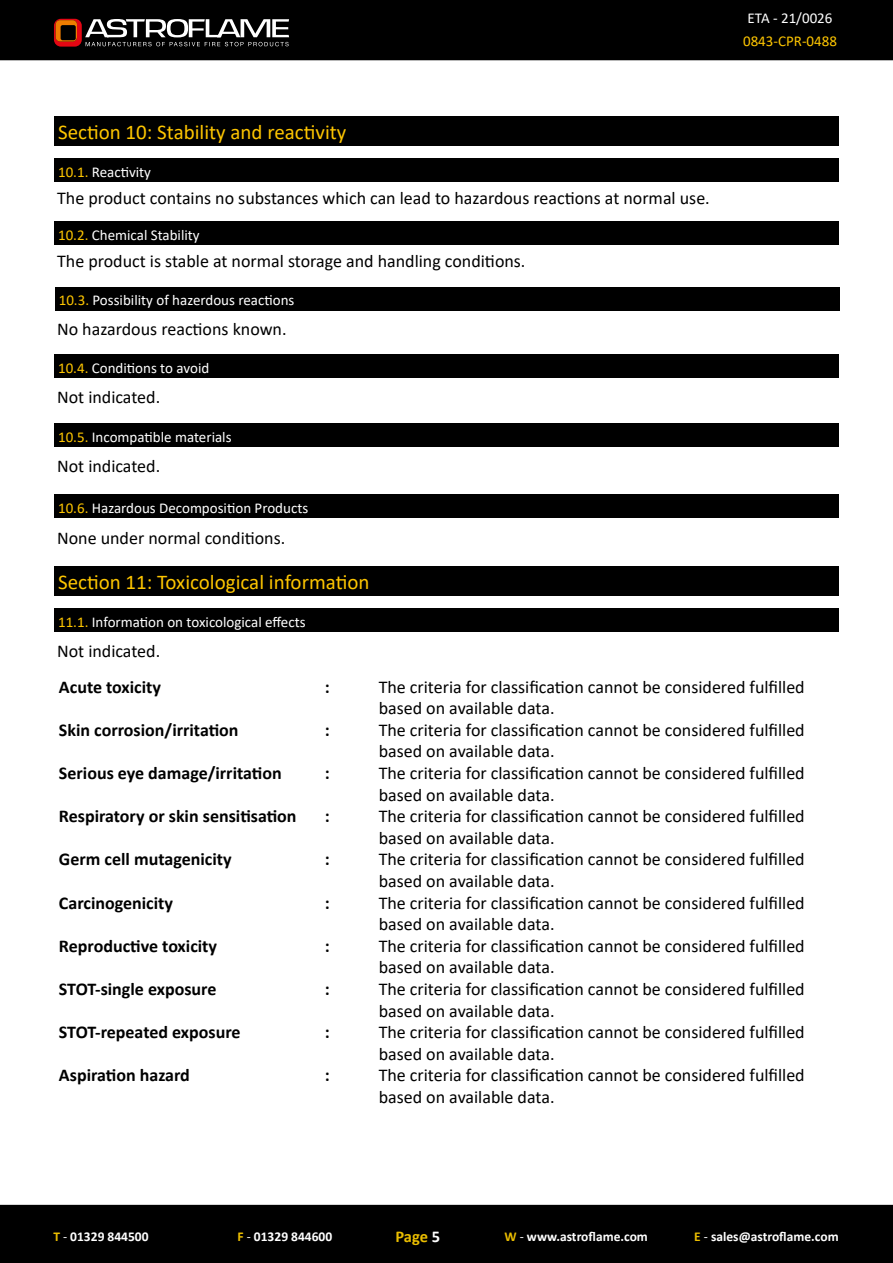
<style>
.page{position:relative;width:893px;height:1263px;background:#fff}
.page>*{position:absolute;margin:0;border:0;box-sizing:border-box;transform-origin:0 0}
.t1{font:21px "Calibri";color:#fdc500}
.t2{font:18px/21.6px "Calibri";color:#000}
.t3{font:700 18px "Calibri";color:#000}
.t4{font:700 16.5px "Calibri";color:#ebbe00}
.t5{font:15px "Calibri";color:#fff}
.t6{font:15px "Calibri";color:#fdc500}
.t7{font:700 13.5px "Calibri";color:#fff}
.s1{color:#fdc500}
.s2{color:#ebbe00}
.s3{font-weight:400}
.s4{color:#fff}
</style>
<div class="page">
<div style="left:0;top:0;width:893px;height:60px;background:#000"></div>
<div style="left:0;top:1205px;width:893px;height:58px;background:#000"></div>
<svg style="left:54px;top:19px;width:235px;height:28px"></svg>
<div style="left:54px;top:116px;width:785px;height:30px;background:#000"></div>
<div style="left:54px;top:158px;width:785px;height:24px;background:#000"></div>
<div style="left:54px;top:221px;width:785px;height:24px;background:#000"></div>
<div style="left:55px;top:287px;width:785px;height:23px;background:#000"></div>
<div style="left:54px;top:354px;width:785px;height:24px;background:#000"></div>
<div style="left:54px;top:424px;width:785px;height:23px;background:#000"></div>
<div style="left:54px;top:494px;width:785px;height:24px;background:#000"></div>
<div style="left:54px;top:566px;width:785px;height:30px;background:#000"></div>
<div style="left:54px;top:608px;width:785px;height:23px;background:#000"></div>
<p class="t1" style="left:58px;top:117px;width:290px">Section 10: Stability and reactivity</p>
<p class="t5" style="left:58px;top:161px;width:95px"><span class="s1">10.1.</span> Reactivity</p>
<p class="t2" style="left:57px;top:186px;width:654px">The product contains no substances which can lead to hazardous reactions at normal use.</p>
<p class="t5" style="left:58px;top:225px;width:143px"><span class="s1">10.2.</span> Chemical Stability</p>
<p class="t2" style="left:57px;top:250px;width:470px">The product is stable at normal storage and handling conditions.</p>
<p class="t5" style="left:59px;top:290px;width:237px"><span class="s1">10.3.</span> Possibility of hazerdous reactions</p>
<p class="t2" style="left:57px;top:318px;width:231px">No hazardous reactions known.</p>
<p class="t5" style="left:58px;top:357px;width:153px"><span class="s1">10.4.</span> Conditions to avoid</p>
<p class="t2" style="left:57px;top:386px;width:105px">Not indicated.</p>
<p class="t5" style="left:58px;top:427px;width:175px"><span class="s1">10.5.</span> Incompatible materials</p>
<p class="t2" style="left:57px;top:455px;width:105px">Not indicated.</p>
<p class="t5" style="left:58px;top:497px;width:252px"><span class="s1">10.6.</span> Hazardous Decomposition Products</p>
<p class="t2" style="left:57px;top:527px;width:230px">None under normal conditions.</p>
<p class="t1" style="left:58px;top:567px;width:313px">Section 11: Toxicological information</p>
<p class="t5" style="left:58px;top:611px;width:249px"><span class="s1">11.1.</span> Information on toxicological effects</p>
<p class="t5" style="left:748px;top:7px;width:86px">ETA - 21/0026</p>
<p class="t6" style="left:743px;top:30px;width:95px">0843-CPR-0488</p>
<p class="t2" style="left:57px;top:640px;width:105px">Not indicated.</p>
<p class="t3" style="left:59px;top:674px;width:104px">Acute toxicity</p>
<p class="t3" style="left:325px;top:674px;width:6px">:</p>
<p class="t2" style="left:379px;top:675px;width:428px">The criteria for classification cannot be considered fulfilled based on available data.</p>
<p class="t3" style="left:59px;top:717px;width:181px">Skin corrosion/irritation</p>
<p class="t3" style="left:325px;top:717px;width:6px">:</p>
<p class="t2" style="left:379px;top:718px;width:428px">The criteria for classification cannot be considered fulfilled based on available data.</p>
<p class="t3" style="left:59px;top:760px;width:224px">Serious eye damage/irritation</p>
<p class="t3" style="left:325px;top:760px;width:6px">:</p>
<p class="t2" style="left:379px;top:762px;width:428px">The criteria for classification cannot be considered fulfilled based on available data.</p>
<p class="t3" style="left:59px;top:803px;width:239px">Respiratory or skin sensitisation</p>
<p class="t3" style="left:325px;top:803px;width:6px">:</p>
<p class="t2" style="left:379px;top:805px;width:428px">The criteria for classification cannot be considered fulfilled based on available data.</p>
<p class="t3" style="left:59px;top:847px;width:174px">Germ cell mutagenicity</p>
<p class="t3" style="left:325px;top:847px;width:6px">:</p>
<p class="t2" style="left:379px;top:848px;width:428px">The criteria for classification cannot be considered fulfilled based on available data.</p>
<p class="t3" style="left:59px;top:890px;width:116px">Carcinogenicity</p>
<p class="t3" style="left:325px;top:890px;width:6px">:</p>
<p class="t2" style="left:379px;top:891px;width:428px">The criteria for classification cannot be considered fulfilled based on available data.</p>
<p class="t3" style="left:59px;top:933px;width:160px">Reproductive toxicity</p>
<p class="t3" style="left:325px;top:933px;width:6px">:</p>
<p class="t2" style="left:379px;top:934px;width:428px">The criteria for classification cannot be considered fulfilled based on available data.</p>
<p class="t3" style="left:59px;top:976px;width:159px">STOT-single exposure</p>
<p class="t3" style="left:325px;top:976px;width:6px">:</p>
<p class="t2" style="left:379px;top:978px;width:428px">The criteria for classification cannot be considered fulfilled based on available data.</p>
<p class="t3" style="left:59px;top:1019px;width:183px">STOT-repeated exposure</p>
<p class="t3" style="left:325px;top:1019px;width:6px">:</p>
<p class="t2" style="left:379px;top:1021px;width:428px">The criteria for classification cannot be considered fulfilled based on available data.</p>
<p class="t3" style="left:59px;top:1063px;width:133px">Aspiration hazard</p>
<p class="t3" style="left:325px;top:1063px;width:6px">:</p>
<p class="t2" style="left:379px;top:1064px;width:428px">The criteria for classification cannot be considered fulfilled based on available data.</p>
<p class="t7" style="left:53px;top:1227px;width:97px"><span class="s2">T</span> <span class="s3">-</span> 01329 844500</p>
<p class="t7" style="left:238px;top:1227px;width:96px"><span class="s2">F</span> <span class="s3">-</span> 01329 844600</p>
<p class="t4" style="left:395px;top:1225px;width:46px">Page <span class="s4">5</span></p>
<p class="t7" style="left:504px;top:1227px;width:145px"><span class="s2">W</span> <span class="s3">-</span> www.astroflame.com</p>
<p class="t7" style="left:694px;top:1227px;width:146px"><span class="s2">E</span> <span class="s3">-</span> sales@astroflame.com</p>
</div>
